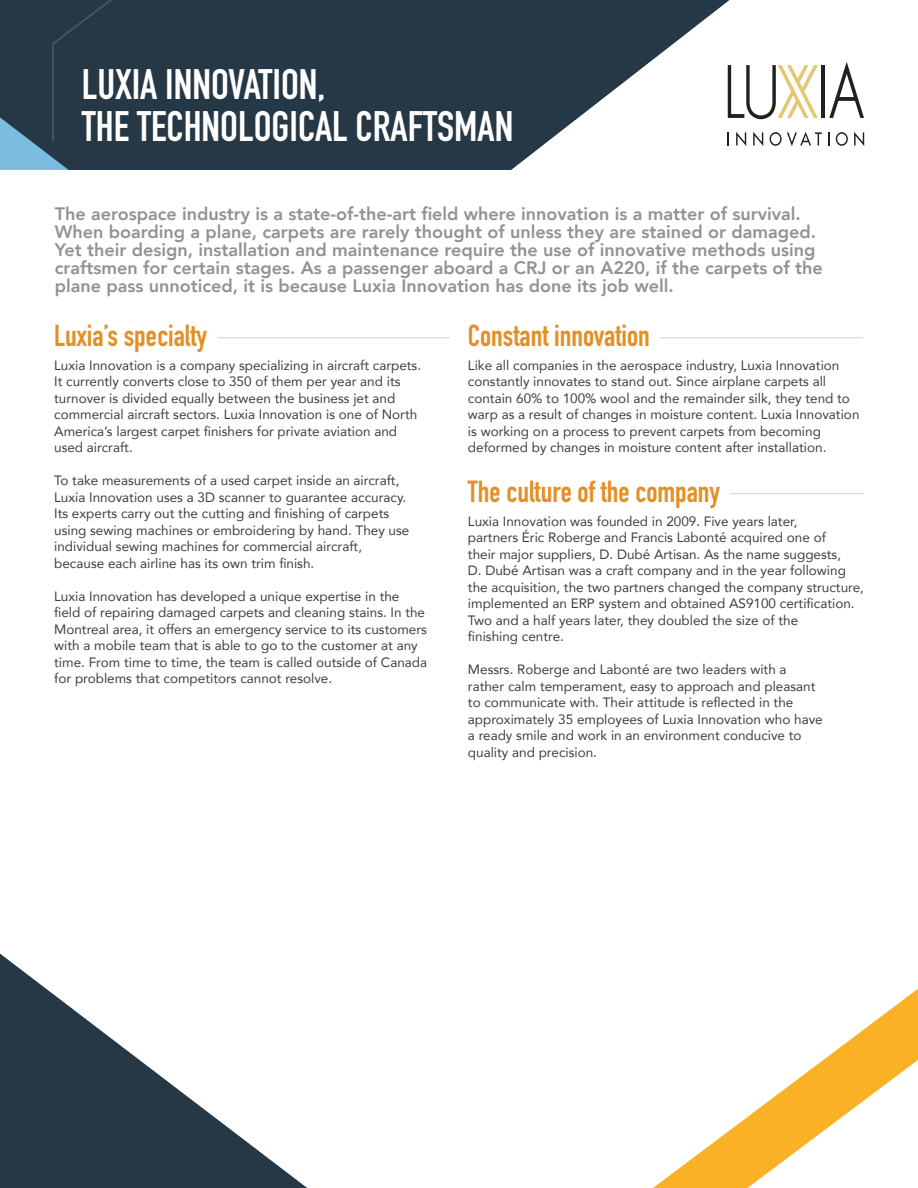
<style>
.page{position:relative;width:918px;height:1188px;background:#fff}
.page>*{position:absolute;margin:0;border:0;box-sizing:border-box;transform-origin:0 0}
.t1{font:700 42px "DIN Condensed";color:#fff}
.t2{font:700 30px "DIN Condensed";color:#e48f26}
.t3{font:800 18px/18px "Avenir";color:#919295}
.t4{font:13.5px/16.5px "Avenir";color:#3e3e3f}
</style>
<div class="page">
<svg style="left:0;top:954px;width:307px;height:234px"></svg>
<svg style="left:653px;top:989px;width:265px;height:199px"></svg>
<svg style="left:281px;top:0;width:449px;height:170px;fill:#263846"></svg>
<div style="left:0;top:0;width:281px;height:170px;background:#263846"></div>
<hr style="left:217px;top:337px;width:233px;height:1px;background:#d1d2d4">
<hr style="left:660px;top:337px;width:203px;height:1px;background:#d1d2d4">
<hr style="left:730px;top:493px;width:134px;height:1px;background:#d1d2d4">
<svg style="left:728px;top:132px;width:1px;height:14px"></svg>
<svg style="left:736px;top:132px;width:10px;height:14px"></svg>
<svg style="left:753px;top:132px;width:10px;height:14px"></svg>
<svg style="left:770px;top:132px;width:52px;height:14px"></svg>
<svg style="left:828px;top:132px;width:1px;height:14px"></svg>
<svg style="left:836px;top:132px;width:12px;height:14px"></svg>
<svg style="left:854px;top:132px;width:10px;height:14px"></svg>
<hr style="left:821px;top:65px;width:3px;height:53px;background:#231f20">
<svg style="left:829px;top:62px;width:35px;height:56px"></svg>
<svg style="left:728px;top:65px;width:90px;height:54px"></svg>
<p class="t1" style="left:82px;top:56px;width:245px">LUXIA INNOVATION,</p>
<p class="t1" style="left:82px;top:98px;width:433px">THE TECHNOLOGICAL CRAFTSMAN</p>
<p class="t3" style="left:55px;top:205px;width:770px">The aerospace industry is a state-of-the-art field where innovation is a matter of survival.<br>When boarding a plane, carpets are rarely thought of unless they are stained or damaged.<br>Yet their design, installation and maintenance require the use of innovative methods using craftsmen for certain stages. As a passenger aboard a CRJ or an A220, if the carpets of the plane pass unnoticed, it is because Luxia Innovation has done its job well.</p>
<p class="t2" style="left:54px;top:315px;width:154px">Luxia’s specialty</p>
<p class="t4" style="left:54px;top:356px;width:368px">Luxia Innovation is a company specializing in aircraft carpets.<br>It currently converts close to 350 of them per year and its turnover is divided equally between the business jet and commercial aircraft sectors. Luxia Innovation is one of North America’s largest carpet finishers for private aviation and used aircraft.</p>
<p class="t4" style="left:54px;top:472px;width:354px">To take measurements of a used carpet inside an aircraft,<br>Luxia Innovation uses a 3D scanner to guarantee accuracy.</p>
<p class="t4" style="left:54px;top:505px;width:357px">Its experts carry out the cutting and finishing of carpets using sewing machines or embroidering by hand. They use individual sewing machines for commercial aircraft, because each airline has its own trim finish.</p>
<p class="t4" style="left:54px;top:587px;width:375px">Luxia Innovation has developed a unique expertise in the field of repairing damaged carpets and cleaning stains. In the Montreal area, it offers an emergency service to its customers with a mobile team that is able to go to the customer at any time. From time to time, the team is called outside of Canada for problems that competitors cannot resolve.</p>
<p class="t2" style="left:468px;top:315px;width:183px">Constant innovation</p>
<p class="t4" style="left:468px;top:356px;width:393px">Like all companies in the aerospace industry, Luxia Innovation constantly innovates to stand out. Since airplane carpets all contain 60% to 100% wool and the remainder silk, they tend to warp as a result of changes in moisture content. Luxia Innovation is working on a process to prevent carpets from becoming deformed by changes in moisture content after installation.</p>
<p class="t2" style="left:468px;top:471px;width:254px">The culture of the company</p>
<p class="t4" style="left:468px;top:512px;width:397px">Luxia Innovation was founded in 2009. Five years later,<br>partners Éric Roberge and Francis Labonté acquired one of<br>their major suppliers, D. Dubé Artisan. As the name suggests,<br>D. Dubé Artisan was a craft company and in the year following the acquisition, the two partners changed the company structure, implemented an ERP system and obtained AS9100 certification.<br>Two and a half years later, they doubled the size of the<br>finishing centre.</p>
<p class="t4" style="left:468px;top:661px;width:356px">Messrs. Roberge and Labonté are two leaders with a rather calm temperament, easy to approach and pleasant to communicate with. Their attitude is reflected in the approximately 35 employees of Luxia Innovation who have a ready smile and work in an environment conducive to quality and precision.</p>
</div>
